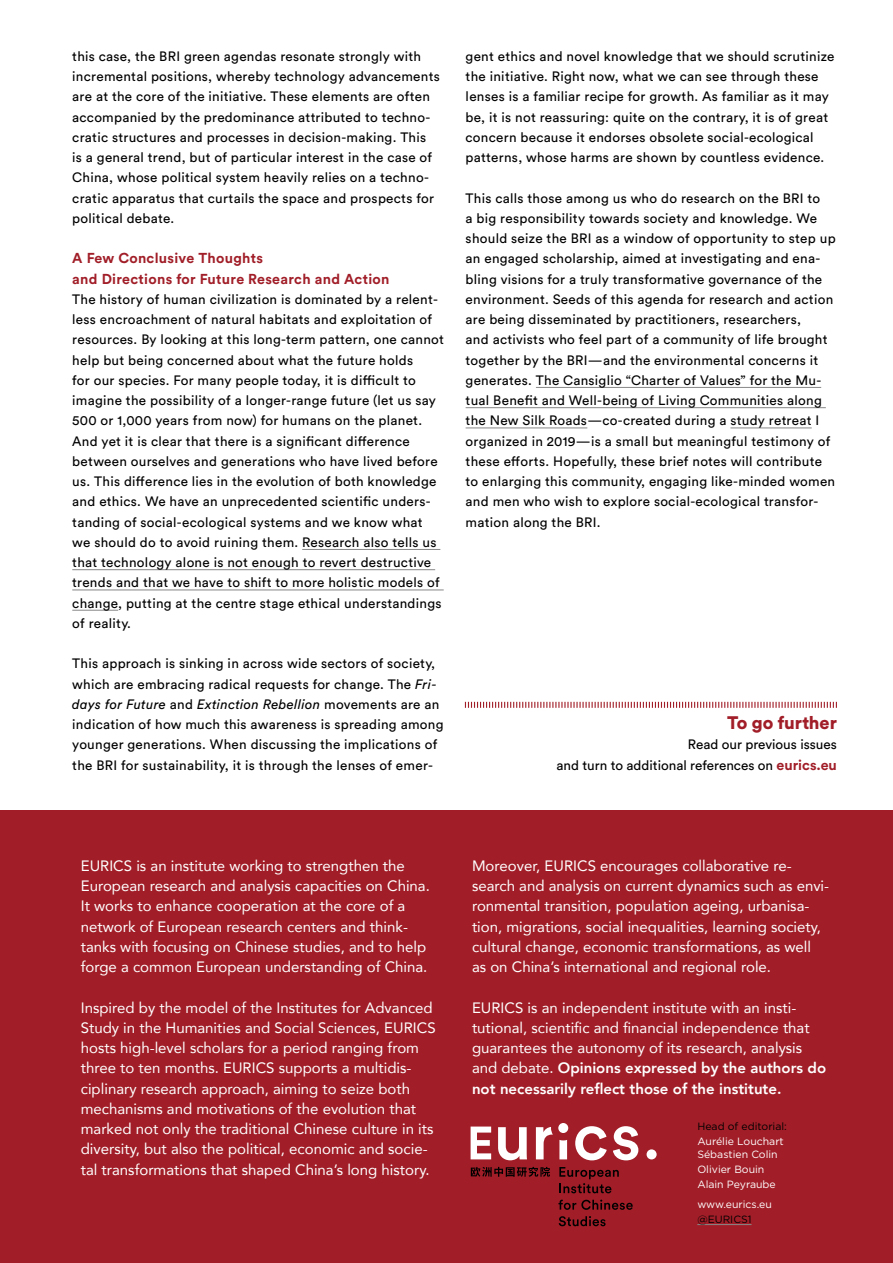
<style>
.page{position:relative;width:893px;height:1263px;background:#fff}
.page>*{position:absolute;margin:0;border:0;box-sizing:border-box;transform-origin:0 0}
.t1{font:105px "Gotham Ultra";letter-spacing:-.005em;color:#fff}
.pour_aller_plus_loin{font:900 18px "Circular Std";color:#a11e28}
.titre_FELLOWS{font:15px/20.2px "Avenir";color:#fff}
.texte_courant{font:700 14.25px/20.2px "Circular Std";letter-spacing:.02em;color:#a11e28}
.texte_courant-2{font:13.5px/20.2px "Circular Std";letter-spacing:.02em;color:#000}
.pour_aller_plus_loin-2{font:13.5px/20.2px "Circular Std";color:#000;text-align:right}
.Style_de_paragraphe{font:10.5px/13.5px "Gotham";color:#fff}
.Style_de_paragraphe-2{font:10.5px "Gotham";color:#000}
.s1{font-style:italic}
.s2{font-weight:700;font-size:14.25px;color:#a11e28}
.s3{font-weight:800}
</style>
<div class="page">
<hr style="left:302px;top:549px;width:138px;height:1px;background:#878787">
<hr style="left:72px;top:569px;width:363px;height:1px;background:#878787">
<hr style="left:72px;top:590px;width:372px;height:1px;background:#878787">
<hr style="left:72px;top:610px;width:46px;height:1px;background:#878787">
<hr style="left:536px;top:387px;width:285px;height:1px;background:#878787">
<hr style="left:466px;top:407px;width:360px;height:1px;background:#878787">
<hr style="left:466px;top:428px;width:121px;height:1px;background:#878787">
<hr style="left:730px;top:428px;width:82px;height:1px;background:#878787">
<svg style="left:465px;top:702px;width:372px;height:6px"></svg>
<div style="left:0;top:810px;width:893px;height:453px;background:#a11e28"></div>
<div style="left:647px;top:1149px;width:10px;height:10px;background:#fff;border-radius:50%"></div>
<svg style="left:471px;top:1126px;width:167px;height:34px"></svg>
<div style="left:558px;top:1123px;width:10px;height:10px;background:#fff;border-radius:50%"></div>
<svg style="left:471px;top:1167px;width:79px;height:10px"></svg>
<svg style="left:559px;top:1167px;width:60px;height:26px"></svg>
<svg style="left:558px;top:1199px;width:75px;height:11px"></svg>
<svg style="left:559px;top:1216px;width:47px;height:10px"></svg>
<hr style="left:697px;top:1224px;width:54px;height:1px;background:#878787">
<p class="texte_courant-2" style="left:72px;top:46px;width:369px">this case, the BRI green agendas resonate strongly with incremental positions, whereby technology advancements are at the core of the initiative. These elements are often accompanied by the predominance attributed to techno&shy;cratic structures and processes in decision-making. This<br>is a general trend, but of particular interest in the case of China, whose political system heavily relies on a techno&shy;cratic apparatus that curtails the space and prospects for political debate.</p>
<p class="texte_courant" style="left:72px;top:248px;width:319px">A Few Conclusive Thoughts<br>and Directions for Future Research and Action</p>
<p class="texte_courant-2" style="left:72px;top:289px;width:373px">The history of human civilization is dominated by a relent&shy;less encroachment of natural habitats and exploitation of resources. By looking at this long-term pattern, one cannot help but being concerned about what the future holds<br>for our species. For many people today, it is difficult to imagine the possibility of a longer-range future (let us say 500 or 1,000 years from now) for humans on the planet.<br>And yet it is clear that there is a significant difference between ourselves and generations who have lived before us. This difference lies in the evolution of both knowledge and ethics. We have an unprecedented scientific unders&shy;tanding of social-ecological systems and we know what we should do to avoid ruining them. Research also tells us that technology alone is not enough to revert destructive trends and that we have to shift to more holistic models of change, putting at the centre stage ethical understandings of reality.</p>
<p class="texte_courant-2" style="left:72px;top:653px;width:373px">This approach is sinking in across wide sectors of society, which are embracing radical requests for change. The <span class="s1">Fri&shy;days for Future</span> and <span class="s1">Extinction Rebellion</span> movements are an indication of how much this awareness is spreading among younger generations. When discussing the implications of the BRI for sustainability, it is through the lenses of emer-</p>
<p class="texte_courant-2" style="left:466px;top:46px;width:370px">gent ethics and novel knowledge that we should scrutinize the initiative. Right now, what we can see through these lenses is a familiar recipe for growth. As familiar as it may be, it is not reassuring: quite on the contrary, it is of great concern because it endorses obsolete social-ecological patterns, whose harms are shown by countless evidence.</p>
<p class="texte_courant-2" style="left:466px;top:187px;width:372px">This calls those among us who do research on the BRI to<br>a big responsibility towards society and knowledge. We should seize the BRI as a window of opportunity to step up an engaged scholarship, aimed at investigating and ena&shy;bling visions for a truly transformative governance of the environment. Seeds of this agenda for research and action are being disseminated by practitioners, researchers,<br>and activists who feel part of a community of life brought together by the BRI—and the environmental concerns it generates. The Cansiglio “Charter of Values” for the Mu&shy;tual Benefit and Well-being of Living Communities along the New Silk Roads—co-created during a study retreat I organized in 2019—is a small but meaningful testimony of these efforts. Hopefully, these brief notes will contribute to enlarging this community, engaging like-minded women and men who wish to explore social-ecological transfor&shy;mation along the BRI.</p>
<p class="pour_aller_plus_loin" style="left:727px;top:711px;width:111px">To go further</p>
<p class="pour_aller_plus_loin-2" style="left:556px;top:734px;width:282px">Read our previous issues<br>and turn to additional references on <span class="s2">eurics.eu</span></p>
<h1 class="t1" style="left:-5px;top:813px;width:390px">En bref</h1>
<p class="titre_FELLOWS" style="left:81px;top:855px;width:351px">EURICS is an institute working to strengthen the European research and analysis capacities on China.<br>It works to enhance cooperation at the core of a network of European research centers and think&shy;tanks with focusing on Chinese studies, and to help forge a common European understanding of China.</p>
<p class="titre_FELLOWS" style="left:81px;top:997px;width:356px">Inspired by the model of the Institutes for Advanced Study in the Humanities and Social Sciences, EURICS hosts high-level scholars for a period ranging from three to ten months. EURICS supports a multidis&shy;ciplinary research approach, aiming to seize both mechanisms and motivations of the evolution that marked not only the traditional Chinese culture in its diversity, but also the political, economic and socie&shy;tal transformations that shaped China’s long history.</p>
<p class="titre_FELLOWS" style="left:472px;top:855px;width:359px">Moreover, EURICS encourages collaborative re&shy;search and analysis on current dynamics such as envi&shy;ronmental transition, population ageing, urbanisa&shy;tion, migrations, social inequalities, learning society, cultural change, economic transformations, as well<br>as on China’s international and regional role.</p>
<p class="titre_FELLOWS" style="left:472px;top:997px;width:356px">EURICS is an independent institute with an insti&shy;tutional, scientific and financial independence that guarantees the autonomy of its research, analysis and debate. <span class="s3">Opinions expressed by the authors do not necessarily reflect those of the institute.</span></p>
<p class="Style_de_paragraphe-2" style="left:697px;top:1119px;width:91px">Head of editorial:</p>
<p class="Style_de_paragraphe" style="left:697px;top:1134px;width:88px">Aurélie Louchart<br>Sébastien Colin</p>
<p class="Style_de_paragraphe" style="left:697px;top:1162px;width:69px">Olivier Bouin</p>
<p class="Style_de_paragraphe" style="left:697px;top:1178px;width:80px">Alain Peyraube</p>
<p class="Style_de_paragraphe" style="left:697px;top:1197px;width:76px">www.eurics.eu</p>
<p class="Style_de_paragraphe-2" style="left:697px;top:1213px;width:56px">@EURICS1</p>
</div>
